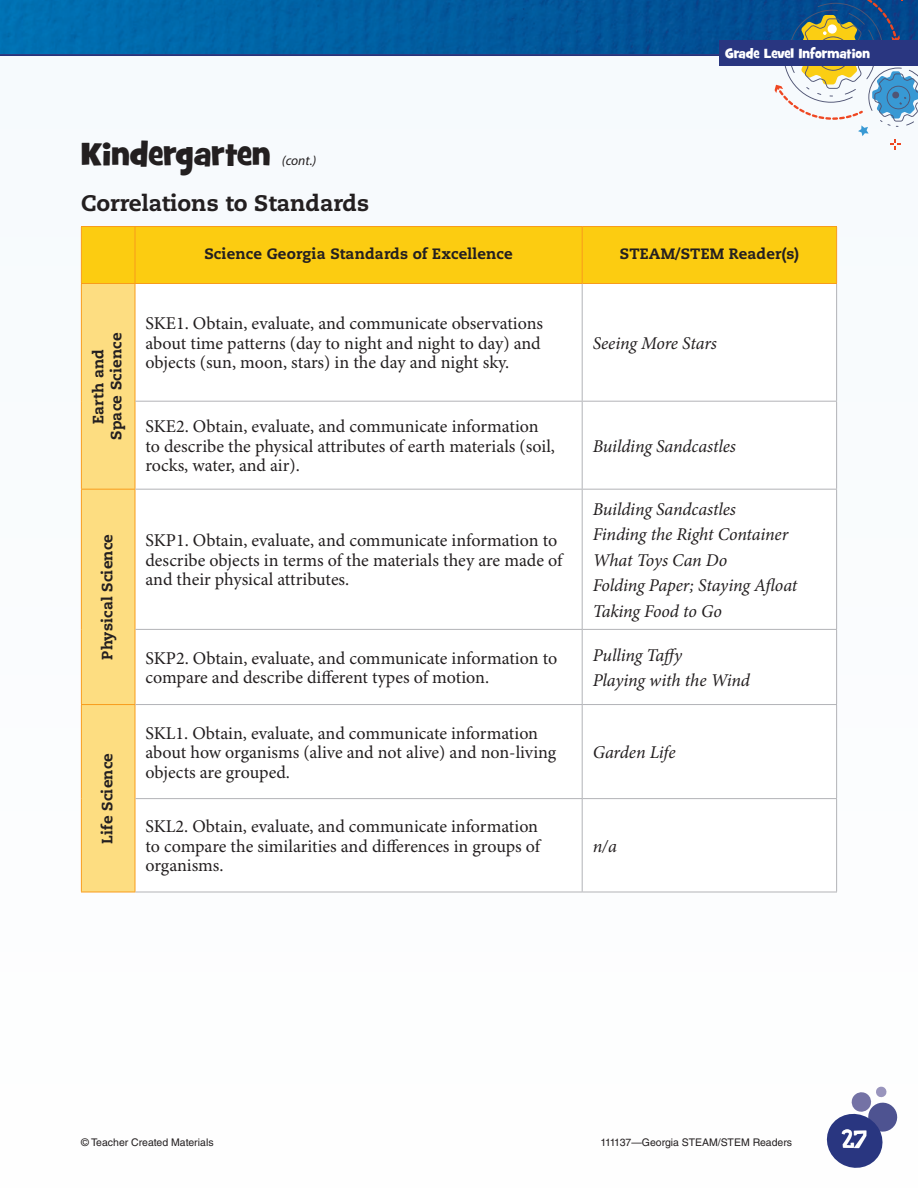
<style>
.page{position:relative;width:918px;height:1188px;background:#f6fafd}
.page>*{position:absolute;margin:0;border:0;box-sizing:border-box;transform-origin:0 0}
.Title__T{font:33px "Grilled Cheese BTN";color:#231f20}
.t1{font:27px "Goose";color:#fff}
.Header__S3{font:800 22.5px "Caecilia LT Std";color:#231f20}
.Table_Body_Larger{font:18px/19.5px "Minion Pro";color:#231f20}
.Table_Body_Larger-2{font:italic 18px "Minion Pro";letter-spacing:-.01em;color:#231f20}
.Table_Front_Header{font:800 15px/18px "Caecilia LT Std";letter-spacing:.01em;color:#231f20;text-align:center}
.t2{font:13.5px "Grilled Cheese BTN";color:#fff}
.Title__T-2{font:italic 13.5px "Myriad Pro";color:#231f20}
.t3{font:10.5px "Helvetica LT Std";color:#231f20}
</style>
<div class="page">
<div style="left:0;top:52px;width:918px;height:6px;background:#231f20;opacity:.4"></div>
<img style="left:0;top:0;width:775px;height:53px">
<svg style="left:826px;top:1086px;width:72px;height:82px"></svg>
<svg style="left:775px;top:0;width:143px;height:150px"></svg>
<svg style="left:82px;top:227px;width:754px;height:665px"></svg>
<div style="left:136px;top:284px;width:700px;height:608px;background:#fff"></div>
<hr style="left:81px;top:892px;width:54px;height:1px;background:#f89c1c">
<hr style="left:135px;top:227px;width:1px;height:56px;background:#f89c1c">
<hr style="left:582px;top:227px;width:1px;height:56px;background:#f89c1c">
<hr style="left:836px;top:284px;width:1px;height:117px;background:#b2b3b7">
<hr style="left:836px;top:402px;width:1px;height:87px;background:#b2b3b7">
<hr style="left:836px;top:490px;width:1px;height:139px;background:#b2b3b7">
<hr style="left:836px;top:630px;width:1px;height:74px;background:#b2b3b7">
<hr style="left:836px;top:705px;width:1px;height:93px;background:#b2b3b7">
<hr style="left:836px;top:799px;width:1px;height:93px;background:#b2b3b7">
<hr style="left:135px;top:892px;width:447px;height:1px;background:#b2b3b7">
<hr style="left:582px;top:892px;width:255px;height:1px;background:#b2b3b7">
<hr style="left:81px;top:226px;width:54px;height:1px;background:#f89c1c">
<hr style="left:81px;top:227px;width:1px;height:56px;background:#f89c1c">
<hr style="left:135px;top:226px;width:447px;height:1px;background:#f89c1c">
<hr style="left:582px;top:226px;width:255px;height:1px;background:#f89c1c">
<hr style="left:836px;top:227px;width:1px;height:56px;background:#f89c1c">
<hr style="left:135px;top:283px;width:447px;height:1px;background:#f89c1c">
<hr style="left:582px;top:283px;width:255px;height:1px;background:#f89c1c">
<hr style="left:582px;top:284px;width:1px;height:117px;background:#b2b3b7">
<hr style="left:81px;top:283px;width:54px;height:1px;background:#f89c1c">
<hr style="left:81px;top:284px;width:1px;height:117px;background:#f89c1c">
<hr style="left:135px;top:284px;width:1px;height:117px;background:#f89c1c">
<hr style="left:81px;top:401px;width:1px;height:88px;background:#f89c1c">
<hr style="left:135px;top:401px;width:1px;height:88px;background:#f89c1c">
<hr style="left:81px;top:490px;width:1px;height:139px;background:#f89c1c">
<hr style="left:135px;top:490px;width:1px;height:139px;background:#f89c1c">
<hr style="left:81px;top:629px;width:1px;height:75px;background:#f89c1c">
<hr style="left:135px;top:629px;width:1px;height:75px;background:#f89c1c">
<hr style="left:81px;top:705px;width:1px;height:94px;background:#f89c1c">
<hr style="left:135px;top:705px;width:1px;height:94px;background:#f89c1c">
<hr style="left:81px;top:799px;width:1px;height:93px;background:#f89c1c">
<hr style="left:135px;top:799px;width:1px;height:93px;background:#f89c1c">
<hr style="left:135px;top:401px;width:447px;height:1px;background:#b2b3b7">
<hr style="left:582px;top:401px;width:255px;height:1px;background:#b2b3b7">
<hr style="left:582px;top:402px;width:1px;height:87px;background:#b2b3b7">
<hr style="left:81px;top:489px;width:54px;height:1px;background:#f89c1c">
<hr style="left:135px;top:489px;width:447px;height:1px;background:#b2b3b7">
<hr style="left:582px;top:489px;width:255px;height:1px;background:#b2b3b7">
<hr style="left:582px;top:490px;width:1px;height:139px;background:#b2b3b7">
<hr style="left:135px;top:629px;width:447px;height:1px;background:#b2b3b7">
<hr style="left:582px;top:629px;width:255px;height:1px;background:#b2b3b7">
<hr style="left:582px;top:630px;width:1px;height:74px;background:#b2b3b7">
<hr style="left:81px;top:704px;width:54px;height:1px;background:#f89c1c">
<hr style="left:135px;top:704px;width:447px;height:1px;background:#b2b3b7">
<hr style="left:582px;top:704px;width:255px;height:1px;background:#b2b3b7">
<hr style="left:582px;top:705px;width:1px;height:93px;background:#b2b3b7">
<hr style="left:135px;top:798px;width:447px;height:1px;background:#b2b3b7">
<hr style="left:582px;top:798px;width:255px;height:1px;background:#b2b3b7">
<hr style="left:582px;top:799px;width:1px;height:93px;background:#b2b3b7">
<div style="left:719px;top:40px;width:199px;height:26px;background:#293680"></div>
<p class="t2" style="left:725px;top:45px;width:146px">Grade Level Information</p>
<p class="Title__T" style="left:81px;top:132px;width:191px">Kindergarten</p>
<p class="Title__T-2" style="left:282px;top:152px;width:36px">(cont.)</p>
<p class="Header__S3" style="left:81px;top:189px;width:290px">Correlations to Standards</p>
<p class="Table_Front_Header" style="left:204px;top:245px;width:310px">Science Georgia Standards of Excellence</p>
<p class="Table_Front_Header" style="left:620px;top:245px;width:181px">STEAM/STEM Reader(s)</p>
<p class="Table_Front_Header" style="left:89px;top:440px;width:109px;rotate:-90deg">Earth and<br>Space Science</p>
<p class="Table_Body_Larger" style="left:146px;top:315px;width:399px">SKE1. Obtain, evaluate, and communicate observations about time patterns (day to night and night to day) and objects (sun, moon, stars) in the day and night sky.</p>
<p class="Table_Body_Larger" style="left:146px;top:417px;width:411px">SKE2. Obtain, evaluate, and communicate information to describe the physical attributes of earth materials (soil, rocks, water, and air).</p>
<p class="Table_Body_Larger-2" style="left:593px;top:331px;width:126px">Seeing More Stars</p>
<p class="Table_Body_Larger-2" style="left:593px;top:434px;width:145px">Building Sandcastles</p>
<p class="Table_Body_Larger-2" style="left:593px;top:497px;width:145px">Building Sandcastles</p>
<p class="Table_Body_Larger-2" style="left:593px;top:522px;width:197px">Finding the Right Container</p>
<p class="Table_Body_Larger-2" style="left:593px;top:548px;width:136px">What Toys Can Do</p>
<p class="Table_Body_Larger-2" style="left:593px;top:573px;width:206px">Folding Paper; Staying Afloat</p>
<p class="Table_Body_Larger-2" style="left:593px;top:599px;width:131px">Taking Food to Go</p>
<p class="Table_Front_Header" style="left:98px;top:660px;width:127px;rotate:-90deg">Physical Science</p>
<p class="Table_Body_Larger" style="left:146px;top:532px;width:418px">SKP1. Obtain, evaluate, and communicate information to describe objects in terms of the materials they are made of and their physical attributes.</p>
<p class="Table_Body_Larger" style="left:146px;top:649px;width:413px">SKP2. Obtain, evaluate, and communicate information to compare and describe different types of motion.</p>
<p class="Table_Body_Larger-2" style="left:593px;top:643px;width:91px">Pulling Taffy</p>
<p class="Table_Body_Larger-2" style="left:593px;top:668px;width:159px">Playing with the Wind</p>
<p class="Table_Front_Header" style="left:98px;top:844px;width:92px;rotate:-90deg">Life Science</p>
<p class="Table_Body_Larger" style="left:146px;top:724px;width:412px">SKL1. Obtain, evaluate, and communicate information about how organisms (alive and not alive) and non-living objects are grouped.</p>
<p class="Table_Body_Larger" style="left:146px;top:818px;width:396px;text-align:justify">SKL2. Obtain, evaluate, and communicate information to compare the similarities and differences in groups of organisms.</p>
<p class="Table_Body_Larger-2" style="left:593px;top:740px;width:84px">Garden Life</p>
<p class="Table_Body_Larger-2" style="left:593px;top:834px;width:26px">n/a</p>
<p class="t3" style="left:81px;top:1136px;width:134px">© Teacher Created Materials</p>
<p class="t3" style="left:600px;top:1136px;width:193px">111137—Georgia STEAM/STEM Readers</p>
<h2 class="t1" style="left:842px;top:1126px;width:26px">27</h2>
</div>
